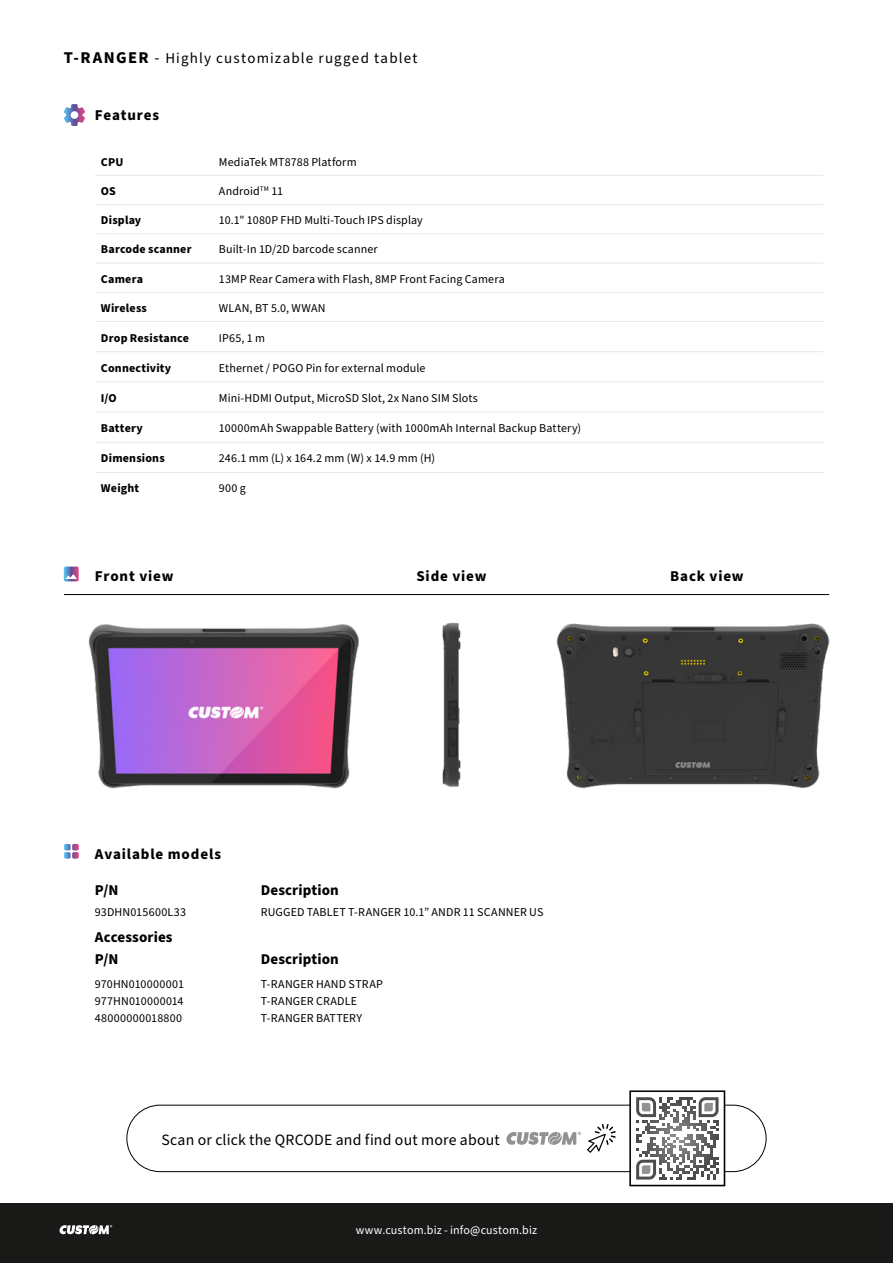
<style>
.page{position:relative;width:893px;height:1263px;background:#fff}
.page>*{position:absolute;margin:0;border:0;box-sizing:border-box;transform-origin:0 0}
.t1{font:15.75px "Source Sans Pro";letter-spacing:.01em;color:#000}
.t2{font:700 15px "Source Sans Pro";letter-spacing:.045em;color:#000}
.t3{font:15px "Source Sans Pro";letter-spacing:.075em;color:#000}
.t4{font:700 15px "Source Sans Pro";letter-spacing:.01em;color:#000}
.t5{font:700 15px/22.5px "Source Sans Pro";letter-spacing:.005em;color:#000}
.t6{font:12px "Source Sans Pro";letter-spacing:.01em;color:#000}
.t7{font:700 12px "Source Sans Pro";letter-spacing:.015em;color:#000}
.t8{font:12px "Source Sans Pro";letter-spacing:.01em;color:#fff}
.t9{font:12px "Source Sans Pro";letter-spacing:.03em;color:#000}
.s1{font-weight:700;font-size:16.5px}
.s2{font-size:16.5px}
</style>
<div class="page">
<div style="left:0;top:1203px;width:893px;height:60px;background:#191918"></div>
<svg style="left:59px;top:1225px;width:53px;height:9px"></svg>
<img style="left:88px;top:624px;width:270px;height:165px">
<img style="left:556px;top:623px;width:274px;height:166px">
<img style="left:442px;top:622px;width:19px;height:165px">
<svg style="left:64px;top:844px;width:15px;height:15px"></svg>
<svg style="left:64px;top:104px;width:21px;height:22px"></svg>
<svg style="left:64px;top:566px;width:15px;height:15px"></svg>
<hr style="left:95px;top:292px;width:118px;height:1px;background:#e4e9ed">
<hr style="left:95px;top:321px;width:118px;height:1px;background:#e4e9ed">
<hr style="left:95px;top:351px;width:118px;height:1px;background:#e4e9ed">
<hr style="left:95px;top:382px;width:118px;height:1px;background:#e4e9ed">
<hr style="left:95px;top:412px;width:118px;height:1px;background:#e4e9ed">
<hr style="left:95px;top:442px;width:118px;height:1px;background:#e4e9ed">
<hr style="left:95px;top:472px;width:118px;height:1px;background:#e4e9ed">
<hr style="left:213px;top:292px;width:610px;height:1px;background:#e4e9ed">
<hr style="left:213px;top:321px;width:610px;height:1px;background:#e4e9ed">
<hr style="left:213px;top:351px;width:610px;height:1px;background:#e4e9ed">
<hr style="left:213px;top:382px;width:610px;height:1px;background:#e4e9ed">
<hr style="left:213px;top:412px;width:610px;height:1px;background:#e4e9ed">
<hr style="left:213px;top:442px;width:610px;height:1px;background:#e4e9ed">
<hr style="left:213px;top:472px;width:610px;height:1px;background:#e4e9ed">
<hr style="left:95px;top:263px;width:118px;height:1px;background:#e4e9ed">
<hr style="left:213px;top:263px;width:610px;height:1px;background:#e4e9ed">
<hr style="left:95px;top:234px;width:118px;height:1px;background:#e4e9ed">
<hr style="left:95px;top:204px;width:118px;height:1px;background:#e4e9ed">
<hr style="left:213px;top:234px;width:610px;height:1px;background:#e4e9ed">
<hr style="left:95px;top:175px;width:118px;height:1px;background:#e4e9ed">
<hr style="left:213px;top:204px;width:610px;height:1px;background:#e4e9ed">
<hr style="left:213px;top:175px;width:610px;height:1px;background:#e4e9ed">
<svg style="left:506px;top:1131px;width:75px;height:14px"></svg>
<div style="left:126px;top:1105px;width:640px;height:67px;border:1px solid #000;border-radius:33px"></div>
<div style="left:630px;top:1091px;width:94px;height:94px;background:#fff"></div>
<svg style="left:636px;top:1097px;width:82px;height:82px"></svg>
<svg style="left:636px;top:1097px;width:20px;height:20px"></svg>
<svg style="left:699px;top:1097px;width:19px;height:20px"></svg>
<svg style="left:636px;top:1160px;width:20px;height:19px"></svg>
<div style="left:629px;top:1090px;width:96px;height:96px;border:2px solid #000"></div>
<svg style="left:587px;top:1124px;width:29px;height:29px"></svg>
<hr style="left:64px;top:594px;width:765px;height:1px;background:#000">
<p class="t3" style="left:64px;top:48px;width:355px"><span class="s1">T-RANGER</span> <span class="s2">-</span> Highly customizable rugged tablet</p>
<p class="t2" style="left:95px;top:104px;width:66px">Features</p>
<p class="t7" style="left:101px;top:154px;width:24px">CPU</p>
<p class="t6" style="left:219px;top:154px;width:139px">MediaTek MT8788 Platform</p>
<p class="t7" style="left:101px;top:183px;width:17px">OS</p>
<p class="t6" style="left:219px;top:183px;width:66px">Android<sup>TM</sup> 11</p>
<p class="t7" style="left:101px;top:212px;width:42px">Display</p>
<p class="t6" style="left:219px;top:212px;width:205px">10.1" 1080P FHD Multi-Touch IPS display</p>
<p class="t7" style="left:101px;top:241px;width:92px">Barcode scanner</p>
<p class="t6" style="left:219px;top:241px;width:160px">Built-In 1D/2D barcode scanner</p>
<p class="t7" style="left:101px;top:271px;width:44px">Camera</p>
<p class="t6" style="left:219px;top:271px;width:287px">13MP Rear Camera with Flash, 8MP Front Facing Camera</p>
<p class="t7" style="left:101px;top:300px;width:47px">Wireless</p>
<p class="t6" style="left:219px;top:300px;width:108px">WLAN, BT 5.0, WWAN</p>
<p class="t7" style="left:101px;top:330px;width:90px">Drop Resistance</p>
<p class="t6" style="left:219px;top:330px;width:48px">IP65, 1 m</p>
<p class="t7" style="left:101px;top:360px;width:72px">Connectivity</p>
<p class="t6" style="left:219px;top:360px;width:208px">Ethernet / POGO Pin for external module</p>
<p class="t7" style="left:101px;top:390px;width:17px">I/O</p>
<p class="t6" style="left:219px;top:390px;width:261px">Mini-HDMI Output, MicroSD Slot, 2x Nano SIM Slots</p>
<p class="t7" style="left:101px;top:420px;width:43px">Battery</p>
<p class="t6" style="left:219px;top:420px;width:364px">10000mAh Swappable Battery (with 1000mAh Internal Backup Battery)</p>
<p class="t7" style="left:101px;top:450px;width:65px">Dimensions</p>
<p class="t6" style="left:219px;top:450px;width:218px">246.1 mm (L) x 164.2 mm (W) x 14.9 mm (H)</p>
<p class="t7" style="left:101px;top:480px;width:40px">Weight</p>
<p class="t6" style="left:219px;top:480px;width:29px">900 g</p>
<p class="t2" style="left:95px;top:566px;width:80px">Front view</p>
<p class="t2" style="left:416px;top:566px;width:72px">Side view</p>
<p class="t2" style="left:670px;top:566px;width:75px">Back view</p>
<p class="t2" style="left:95px;top:843px;width:128px">Available models</p>
<p class="t2" style="left:95px;top:880px;width:25px">P/N</p>
<p class="t4" style="left:261px;top:880px;width:80px">Description</p>
<p class="t6" style="left:95px;top:904px;width:93px">93DHN015600L33</p>
<p class="t6" style="left:261px;top:904px;width:284px">RUGGED TABLET T-RANGER 10.1” ANDR 11 SCANNER US</p>
<p class="t5" style="left:95px;top:926px;width:79px">Accessories<br>P/N</p>
<p class="t4" style="left:261px;top:949px;width:80px">Description</p>
<p class="t6" style="left:95px;top:976px;width:91px">970HN010000001</p>
<p class="t6" style="left:261px;top:976px;width:124px">T-RANGER HAND STRAP</p>
<p class="t6" style="left:95px;top:993px;width:90px">977HN010000014</p>
<p class="t6" style="left:261px;top:993px;width:98px">T-RANGER CRADLE</p>
<p class="t9" style="left:95px;top:1010px;width:89px">48000000018800</p>
<p class="t6" style="left:261px;top:1010px;width:103px">T-RANGER BATTERY</p>
<h1 class="t1" style="left:161px;top:1129px;width:340px">Scan or click the QRCODE and find out more about</h1>
<p class="t8" style="left:356px;top:1222px;width:183px">www.custom.biz - info@custom.biz</p>
</div>
